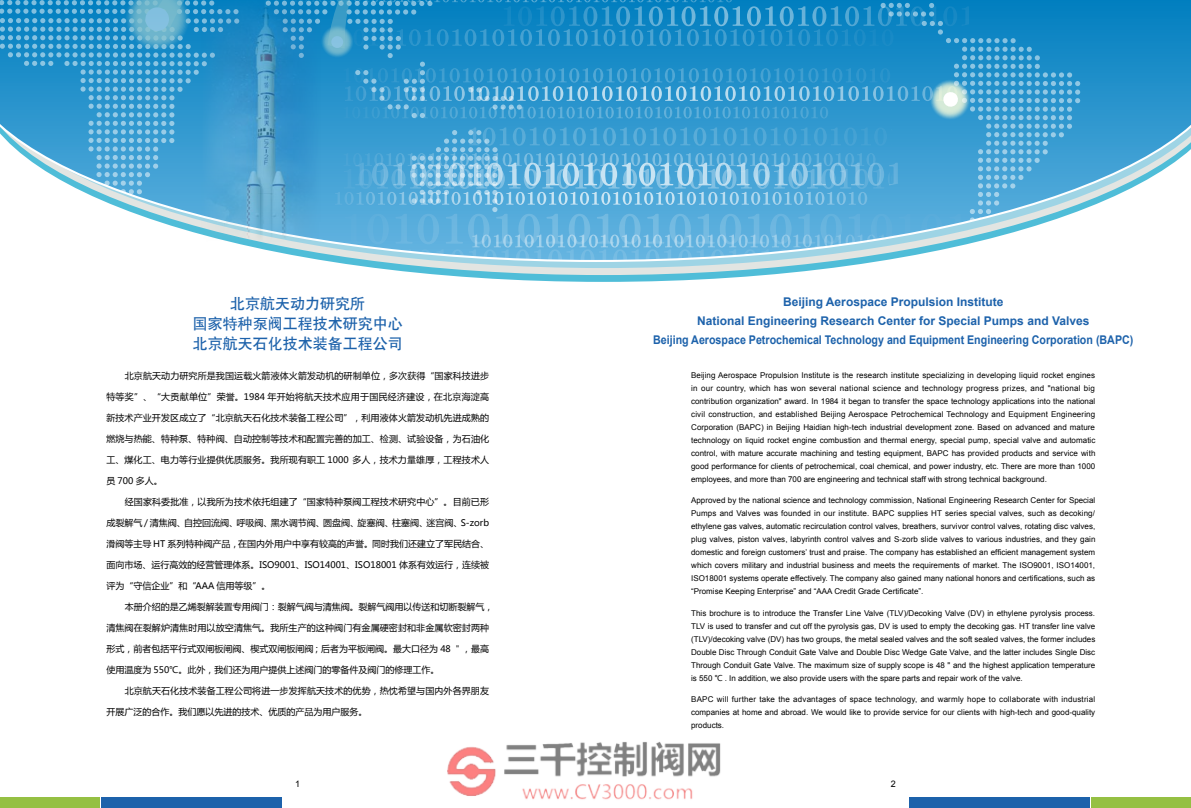
<style>
.page{position:relative;width:1191px;height:808px;background:#fff}
.page>*{position:absolute;margin:0;border:0;box-sizing:border-box;transform-origin:0 0}
.t1{font:15px/20px "H Yb 1 gj";color:#1d62ab;text-align:center}
.t2{font:700 12px/19px "Arial";color:#1d62ab;text-align:center}
.t3{font:9px "Microsoft Ya Hei";letter-spacing:.01em;color:#000}
.t4{font:9px "Microsoft Ya Hei";letter-spacing:.03em;color:#000}
.t5{font:9px "Arial";color:#000}
.t6{font:8px/13px "Arial";color:#000;text-align:justify}
.s1{font-family:"Microsoft Ya Hei"}
</style>
<div class="page">
<svg style="left:442px;top:275px;width:323px;height:7px;fill:#4fbdd8"></svg>
<svg style="left:376px;top:268px;width:455px;height:7px;background:#add9e2"></svg>
<svg style="left:334px;top:262px;width:539px;height:6px;background:#abd8e3"></svg>
<svg style="left:0;top:0;width:1191px;height:262px;background:#57abd7"></svg>
<img style="left:201px;top:0;width:119px;height:242px">
<div style="left:101px;top:798px;width:180px;height:10px;background:#1d62ab"></div>
<div style="left:0;top:798px;width:100px;height:10px;background:#95c043"></div>
<div style="left:909px;top:798px;width:181px;height:10px;background:#1d62ab"></div>
<div style="left:1091px;top:798px;width:100px;height:10px;background:#95c043"></div>
<img style="left:447px;top:741px;width:274px;height:59px">
<h1 class="t1" style="left:193px;top:293px;width:212px">北京航天动力研究所<br>国家特种泵阀工程技术研究中心北京航天石化技术装备工程公司</h1>
<h2 class="t2" style="left:653px;top:293px;width:482px">Beijing Aerospace Propulsion Institute<br>National Engineering Research Center for Special Pumps and Valves<br>Beijing Aerospace Petrochemical Technology and Equipment Engineering Corporation (BAPC)</h2>
<p class="t6" style="left:691px;top:368px;width:406px">Beijing Aerospace Propulsion Institute is the research institute specializing in developing liquid rocket engines in our country, which has won several national science and technology progress prizes, and "national big contribution organization" award. In 1984 it began to transfer the space technology applications into the national civil construction, and established Beijing Aerospace Petrochemical Technology and Equipment Engineering Corporation (BAPC) in Beijing Haidian high-tech industrial development zone. Based on advanced and mature technology on liquid rocket engine combustion and thermal energy, special pump, special valve and automatic control, with mature accurate machining and testing equipment, BAPC has provided products and service with good performance for clients of petrochemical, coal chemical, and power industry, etc. There are more than 1000 employees, and more than 700 are engineering and technical staff with strong technical background.</p>
<p class="t6" style="left:691px;top:494px;width:406px">Approved by the national science and technology commission, National Engineering Research Center for Special Pumps and Valves was founded in our institute. BAPC supplies HT series special valves, such as decoking/ ethylene gas valves, automatic recirculation control valves, breathers, survivor control valves, rotating disc valves, plug valves, piston valves, labyrinth control valves and S-zorb slide valves to various industries, and they gain domestic and foreign customers’ trust and praise. The company has established an efficient management system which covers military and industrial business and meets the requirements of market. The ISO9001, ISO14001, ISO18001 systems operate effectively. The company also gained many national honors and certifications, such as “Promise Keeping Enterprise” and “AAA Credit Grade Certificate”.</p>
<p class="t6" style="left:691px;top:606px;width:406px">This brochure is to introduce the Transfer Line Valve (TLV)/Decoking Valve (DV) in ethylene pyrolysis process.<br>TLV is used to transfer and cut off the pyrolysis gas, DV is used to empty the decoking gas. HT transfer line valve (TLV)/decoking valve (DV) has two groups, the metal sealed valves and the soft sealed valves, the former includes Double Disc Through Conduit Gate Valve and Double Disc Wedge Gate Valve, and the latter includes Single Disc Through Conduit Gate Valve. The maximum size of supply scope is 48 " and the highest application temperature is 550 <span class="s1">℃</span> . In addition, we also provide users with the spare parts and repair work of the valve.</p>
<p class="t6" style="left:691px;top:693px;width:405px">BAPC will further take the advantages of space technology, and warmly hope to collaborate with industrial companies at home and abroad. We would like to provide service for our clients with high-tech and good-quality products.</p>
<p class="t3" style="left:125px;top:369px;width:366px">北京航天动力研究所是我国运载火箭液体火箭发动机的研制单位，多次获得“国家科技进步</p>
<p class="t4" style="left:106px;top:390px;width:384px">特等奖”、“大贡献单位”荣誉。1984 年开始将航天技术应用于国民经济建设，在北京海淀高</p>
<p class="t3" style="left:106px;top:411px;width:384px">新技术产业开发区成立了“北京航天石化技术装备工程公司”，利用液体火箭发动机先进成熟的</p>
<p class="t3" style="left:106px;top:432px;width:384px">燃烧与热能、特种泵、特种阀、自动控制等技术和配置完善的加工、检测、试验设备，为石油化</p>
<p class="t3" style="left:106px;top:453px;width:384px">工、煤化工、电力等行业提供优质服务。我所现有职工 1000 多人，技术力量雄厚，工程技术人</p>
<p class="t3" style="left:106px;top:474px;width:58px">员 700 多人。</p>
<p class="t3" style="left:125px;top:495px;width:366px">经国家科委批准，以我所为技术依托组建了“国家特种泵阀工程技术研究中心”。目前已形</p>
<p class="t3" style="left:106px;top:516px;width:384px">成裂解气 / 清焦阀、自控回流阀、呼吸阀、黑水调节阀、圆盘阀、旋塞阀、柱塞阀、迷宫阀、S-zorb</p>
<p class="t3" style="left:106px;top:537px;width:384px">滑阀等主导 HT 系列特种阀产品，在国内外用户中享有较高的声誉。同时我们还建立了军民结合、</p>
<p class="t3" style="left:106px;top:558px;width:384px">面向市场、运行高效的经营管理体系。ISO9001、ISO14001、ISO18001 体系有效运行，连续被</p>
<p class="t3" style="left:106px;top:579px;width:166px">评为“守信企业”和“AAA 信用等级”。</p>
<p class="t3" style="left:125px;top:600px;width:370px">本册介绍的是乙烯裂解装置专用阀门：裂解气阀与清焦阀。裂解气阀用以传送和切断裂解气，</p>
<p class="t3" style="left:106px;top:621px;width:384px">清焦阀在裂解炉清焦时用以放空清焦气。我所生产的这种阀门有金属硬密封和非金属软密封两种</p>
<p class="t3" style="left:106px;top:642px;width:384px">形式，前者包括平行式双闸板闸阀、楔式双闸板闸阀 ; 后者为平板闸阀。最大口径为 48 ＂，最高</p>
<p class="t3" style="left:106px;top:663px;width:335px">使用温度为 550℃。此外，我们还为用户提供上述阀门的零备件及阀门的修理工作。</p>
<p class="t3" style="left:125px;top:684px;width:366px">北京航天石化技术装备工程公司将进一步发挥航天技术的优势，热忱希望与国内外各界朋友</p>
<p class="t3" style="left:106px;top:705px;width:262px">开展广泛的合作。我们愿以先进的技术、优质的产品为用户服务。</p>
<p class="t5" style="left:295px;top:778px;width:7px">1</p>
<p class="t5" style="left:890px;top:778px;width:7px">2</p>
</div>
